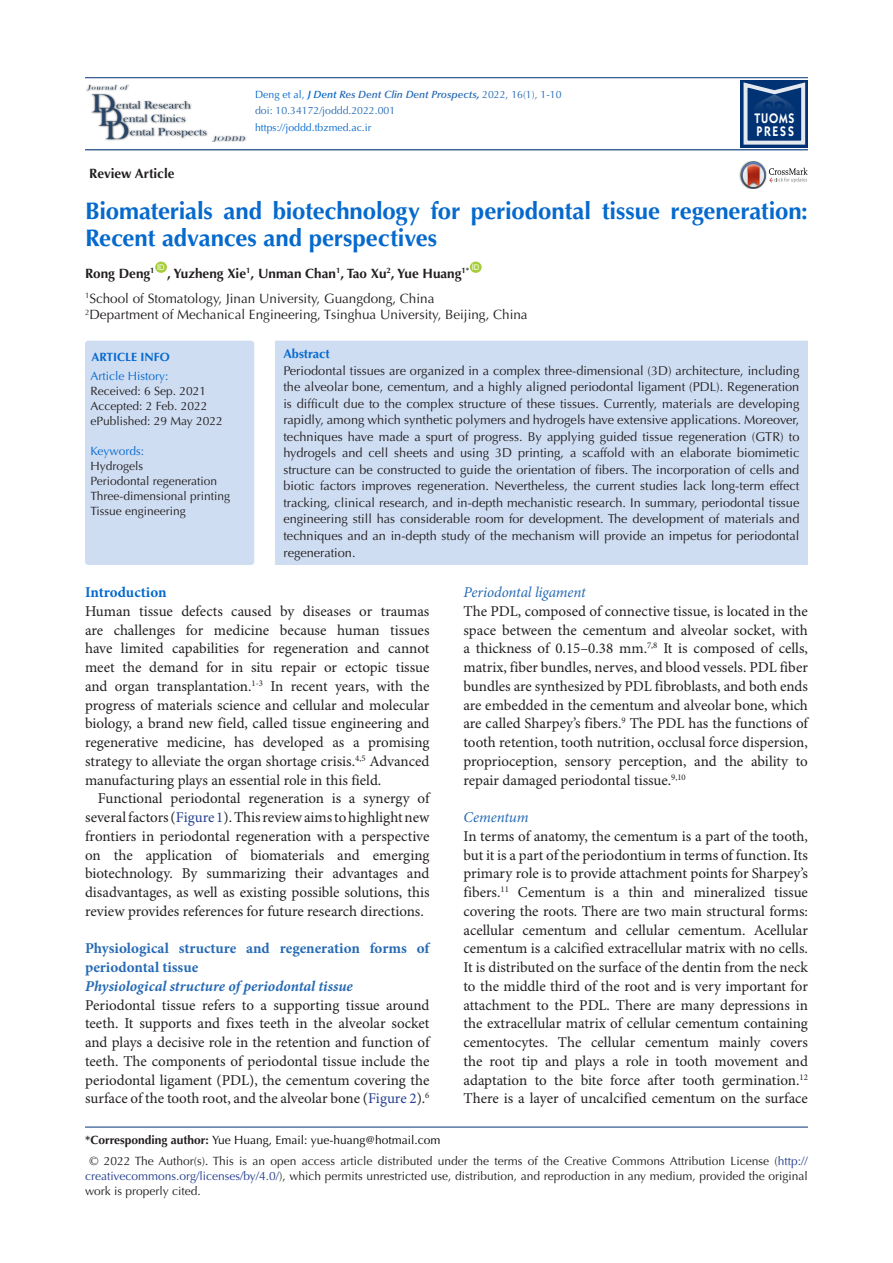
<style>
.page{position:relative;width:893px;height:1263px;background:#fff}
.page>*{position:absolute;margin:0;border:0;box-sizing:border-box;transform-origin:0 0}
.t1{font:700 24px/27px "Optima LT Std";letter-spacing:-.005em;color:#0569cd}
.IOPText{font:15px/18.8px "Minion Pro";color:#231f20;text-align:justify}
.IOPH1{font:700 15px/18.8px "Minion Pro";color:#266ab4}
.IOPH2{font:italic 700 15px "Minion Pro";color:#266ab4}
.IOPH2-2{font:italic 15px "Minion Pro";letter-spacing:-.01em;color:#266ab4}
.heading_1{font:700 15px "Minion Pro";letter-spacing:-.005em;color:#0569cd}
.t2{font:600 13.95px/12.3px "ITC Kabel Std";letter-spacing:.11em;color:#fff;scale:.85 1}
.t3{font:13.5px "Optima LT Std";color:#231f20}
.t4{font:700 13.5px "Optima LT Std";color:#231f20}
.t5{font:12.75px/16.5px "Optima LT Std";color:#231f20;text-align:justify}
.t6{font:700 12.75px "Optima LT Std";color:#0569cd}
.corresponding{font:12px/15px "Optima LT Std";color:#231f20;text-align:justify}
.corresponding-2{font:12px "Optima LT Std";color:#040503}
.t7{font:12px "Optima LT Std";color:#0569cd}
.t8{font:700 12px "Optima LT Std";color:#0569cd}
.t9{font:italic 600 10.5px "Optima LT Std";color:#266ab4}
.t10{font:10.5px "Optima LT Std";color:#266ab4}
.t11{font:10.5px "Optima LT Std";color:#0569cd}
.t12{font:7.8px "Arial";color:#fff}
.s1{font-weight:400;font-style:normal;color:#0569cd}
.s2{color:#0569cd}
.s3{font-weight:700}
.s4{font-weight:400;font-style:normal}
.s5{color:#253f8e}
.s6{font-weight:700;color:#231f20}
</style>
<div class="page">
<hr style="left:85px;top:149px;width:723px;height:1px;background:#053278">
<hr style="left:85px;top:77px;width:723px;height:1px;background:#053278">
<div style="left:155px;top:262px;width:12px;height:11px;background:#a6ce39;border-radius:50%"></div>
<div style="left:470px;top:262px;width:12px;height:11px;background:#a6ce39;border-radius:50%"></div>
<img style="left:739px;top:169px;width:2px;height:13px">
<svg style="left:741px;top:161px;width:67px;height:28px"></svg>
<div style="left:275px;top:341px;width:533px;height:224px;background:#cfddf2"></div>
<div style="left:85px;top:341px;width:169px;height:224px;background:#cfddf2;border-radius:3px"></div>
<div style="left:740px;top:80px;width:68px;height:68px;background:#013273"></div>
<svg style="left:743px;top:82px;width:62px;height:63px"></svg>
<img style="left:86px;top:85px;width:160px;height:57px">
<hr style="left:85px;top:1127px;width:723px;height:1px;background:#053278">
<p class="t4" style="left:89px;top:165px;width:87px">Review Article</p>
<p class="t9" style="left:255px;top:88px;width:308px"><span class="s1">Deng et al,</span> <span class="s2">J Dent</span> Res Dent Clin Dent Prospects<span class="s3">,</span> <span class="s4">2022, 16(1), 1-10</span></p>
<p class="t10" style="left:255px;top:105px;width:142px">doi: 10.34172/joddd.2022.001</p>
<p class="t11" style="left:255px;top:122px;width:118px">https://joddd.tbzmed.ac.ir</p>
<p class="t2" style="left:755px;top:112px;width:48px">TUOMS<br>PRESS</p>
<p class="t1" style="left:85px;top:197px;width:724px">Biomaterials and biotechnology for periodontal tissue regeneration:<br>Recent advances and perspectives</p>
<p class="t4" style="left:85px;top:265px;width:71px">Rong Deng<sup>1</sup></p>
<p class="t12" style="left:157px;top:262px;width:9px">ID</p>
<p class="t12" style="left:472px;top:262px;width:9px">ID</p>
<p class="t4" style="left:167px;top:265px;width:304px">, Yuzheng Xie<sup>1</sup>, Unman Chan<sup>1</sup>, Tao Xu<sup>2</sup>, Yue Huang<sup>1*</sup></p>
<p class="t3" style="left:85px;top:290px;width:351px"><sup>1</sup>School of Stomatology, Jinan University, Guangdong, China</p>
<p class="t3" style="left:85px;top:307px;width:444px"><sup>2</sup>Department of Mechanical Engineering, Tsinghua University, Beijing, China</p>
<p class="t6" style="left:283px;top:347px;width:48px">Abstract</p>
<p class="t5" style="left:283px;top:363px;width:518px">Periodontal tissues are organized in a complex three-dimensional (3D) architecture, including the alveolar bone, cementum, and a highly aligned periodontal ligament (PDL). Regeneration is difficult due to the complex structure of these tissues. Currently, materials are developing rapidly, among which synthetic polymers and hydrogels have extensive applications. Moreover, techniques have made a spurt of progress. By applying guided tissue regeneration (GTR) to hydrogels and cell sheets and using 3D printing, a scaffold with an elaborate biomimetic structure can be constructed to guide the orientation of fibers. The incorporation of cells and biotic factors improves regeneration. Nevertheless, the current studies lack long-term effect tracking, clinical research, and in-depth mechanistic research. In summary, periodontal tissue engineering still has considerable room for development. The development of materials and techniques and an in-depth study of the mechanism will provide an impetus for periodontal regeneration.</p>
<p class="t8" style="left:91px;top:349px;width:80px">ARTICLE INFO</p>
<p class="t7" style="left:91px;top:369px;width:80px">Article History:</p>
<p class="corresponding" style="left:91px;top:383px;width:117px">Received: 6 Sep. 2021</p>
<p class="corresponding" style="left:91px;top:398px;width:118px">Accepted: 2 Feb. 2022</p>
<p class="corresponding" style="left:91px;top:413px;width:134px">ePublished: 29 May 2022</p>
<p class="t7" style="left:91px;top:444px;width:55px">Keywords:</p>
<p class="corresponding" style="left:91px;top:458px;width:54px">Hydrogels</p>
<p class="corresponding" style="left:91px;top:473px;width:128px">Periodontal regeneration</p>
<p class="corresponding" style="left:91px;top:488px;width:141px">Three-dimensional printing</p>
<p class="corresponding" style="left:91px;top:503px;width:97px">Tissue engineering</p>
<p class="heading_1" style="left:85px;top:582px;width:83px">Introduction</p>
<p class="IOPText" style="left:85px;top:602px;width:346px">Human tissue defects caused by diseases or traumas are challenges for medicine because human tissues have limited capabilities for regeneration and cannot meet the demand for in situ repair or ectopic tissue and organ transplantation.<sup>1-3</sup> In recent years, with the progress of materials science and cellular and molecular biology, a brand new field, called tissue engineering and regenerative medicine, has developed as a promising strategy to alleviate the organ shortage crisis.<sup>4,5</sup> Advanced manufacturing plays an essential role in this field.</p>
<p class="IOPText" style="left:85px;top:790px;width:346px;text-indent:13px">Functional periodontal regeneration is a synergy of several factors (<span class="s5">Figure 1</span>). This review aims to highlight new frontiers in periodontal regeneration with a perspective on the application of biomaterials and emerging biotechnology. By summarizing their advantages and disadvantages, as well as existing possible solutions, this review provides references for future research directions.</p>
<p class="IOPH1" style="left:85px;top:939px;width:346px">Physiological structure and regeneration forms of periodontal tissue</p>
<p class="IOPH2" style="left:85px;top:975px;width:269px">Physiological structure of periodontal tissue</p>
<p class="IOPText" style="left:85px;top:996px;width:346px">Periodontal tissue refers to a supporting tissue around teeth. It supports and fixes teeth in the alveolar socket and plays a decisive role in the retention and function of teeth. The components of periodontal tissue include the periodontal ligament (PDL), the cementum covering the surface of the tooth root, and the alveolar bone (<span class="s5">Figure 2</span>).<sup>6</sup></p>
<p class="corresponding-2" style="left:85px;top:1133px;width:357px"><span class="s6">*Corresponding author:</span> Yue Huang, Email: yue-huang@hotmail.com</p>
<p class="IOPH2-2" style="left:463px;top:582px;width:124px">Periodontal ligament</p>
<p class="IOPText" style="left:463px;top:602px;width:346px">The PDL, composed of connective tissue, is located in the space between the cementum and alveolar socket, with a thickness of 0.15–0.38 mm.<sup>7,8</sup> It is composed of cells, matrix, fiber bundles, nerves, and blood vessels. PDL fiber bundles are synthesized by PDL fibroblasts, and both ends are embedded in the cementum and alveolar bone, which are called Sharpey’s fibers.<sup>9</sup> The PDL has the functions of tooth retention, tooth nutrition, occlusal force dispersion, proprioception, sensory perception, and the ability to repair damaged periodontal tissue.<sup>9,10</sup></p>
<p class="IOPH2-2" style="left:463px;top:807px;width:66px">Cementum</p>
<p class="IOPText" style="left:463px;top:827px;width:346px">In terms of anatomy, the cementum is a part of the tooth, but it is a part of the periodontium in terms of function. Its primary role is to provide attachment points for Sharpey’s fibers.<sup>11</sup> Cementum is a thin and mineralized tissue covering the roots. There are two main structural forms: acellular cementum and cellular cementum. Acellular cementum is a calcified extracellular matrix with no cells.<br>It is distributed on the surface of the dentin from the neck to the middle third of the root and is very important for attachment to the PDL. There are many depressions in the extracellular matrix of cellular cementum containing cementocytes. The cellular cementum mainly covers the root tip and plays a role in tooth movement and adaptation to the bite force after tooth germination.<sup>12<br></sup>There is a layer of uncalcified cementum on the surface</p>
<p class="corresponding" style="left:85px;top:1154px;width:724px;text-indent:4px">© 2022 The Author(s). This is an open access article distributed under the terms of the Creative Commons Attribution License (<span class="s5">http:// creativecommons.org/licenses/by/4.0/</span>), which permits unrestricted use, distribution, and reproduction in any medium, provided the original work is properly cited.</p>
</div>
